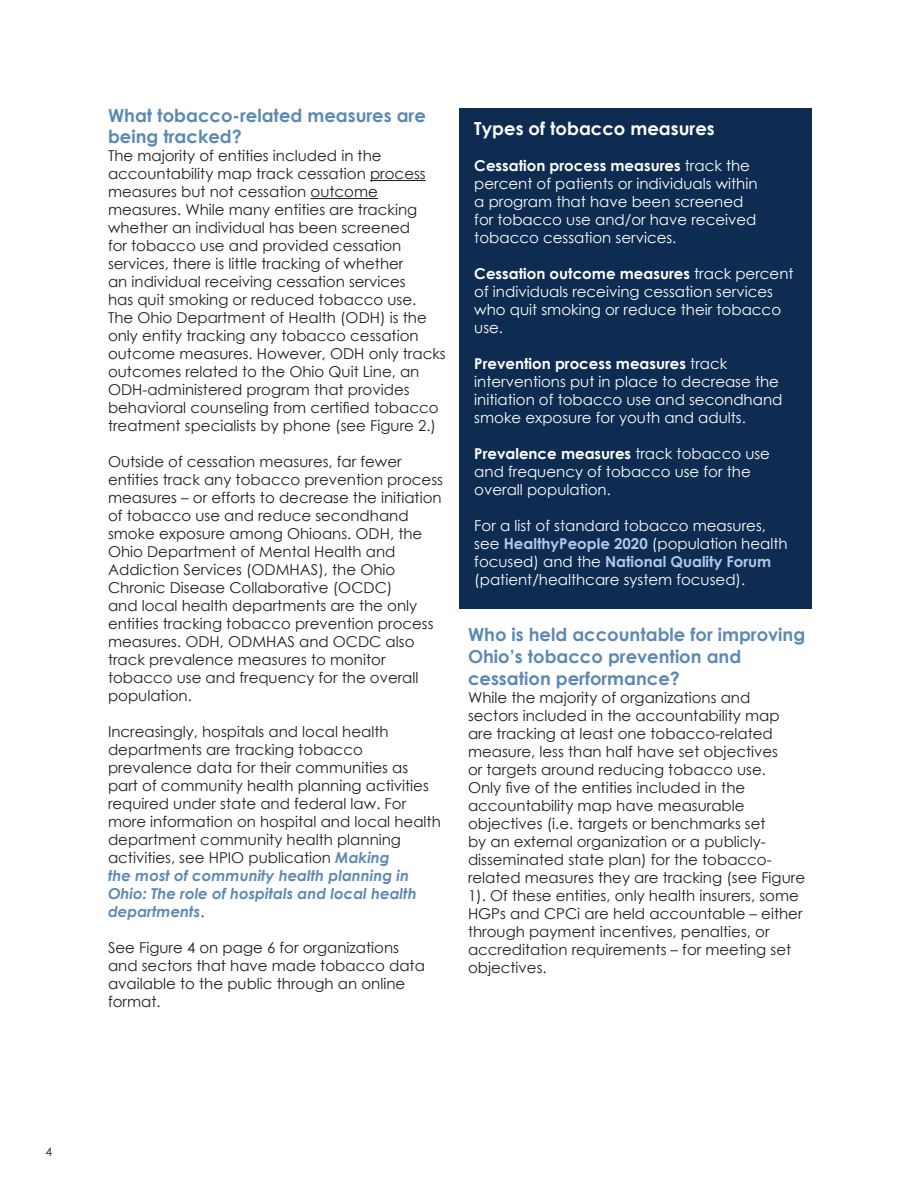
<style>
.page{position:relative;width:918px;height:1188px;background:#fff}
.page>*{position:absolute;margin:0;border:0;box-sizing:border-box;transform-origin:0 0}
.t1{font:700 18px/21.6px "Century Gothic";color:#5c89b4}
.t2{font:700 18px "Century Gothic";color:#fff}
.t3{font:15px/18px "Century Gothic";color:#231f20}
.t4{font:15px/18px "Century Gothic";color:#fff}
.t5{font:12px "Century Gothic";color:#231f20}
.s1{font-weight:700;font-style:italic;color:#5c89b4}
.s2{font-weight:700}
.s3{font-weight:700;color:#b3c8e6}
</style>
<div class="page">
<hr style="left:370px;top:180px;width:56px;height:1px;background:#231f20">
<hr style="left:311px;top:198px;width:67px;height:1px;background:#231f20">
<div style="left:459px;top:108px;width:353px;height:501px;background:#0e2b51"></div>
<p class="t5" style="left:46px;top:1144px;width:8px">4</p>
<p class="t1" style="left:108px;top:103px;width:319px">What tobacco-related measures are being tracked?</p>
<p class="t3" style="left:108px;top:146px;width:339px">The majority of entities included in the accountability map track cessation process measures but not cessation outcome measures. While many entities are tracking whether an individual has been screened<br>for tobacco use and provided cessation services, there is little tracking of whether<br>an individual receiving cessation services<br>has quit smoking or reduced tobacco use.<br>The Ohio Department of Health (ODH) is the only entity tracking any tobacco cessation outcome measures. However, ODH only tracks outcomes related to the Ohio Quit Line, an ODH-administered program that provides behavioral counseling from certified tobacco treatment specialists by phone (see Figure 2.)</p>
<p class="t3" style="left:108px;top:452px;width:336px">Outside of cessation measures, far fewer entities track any tobacco prevention process measures – or efforts to decrease the initiation of tobacco use and reduce secondhand smoke exposure among Ohioans. ODH, the Ohio Department of Mental Health and Addiction Services (ODMHAS), the Ohio Chronic Disease Collaborative (OCDC)<br>and local health departments are the only entities tracking tobacco prevention process measures. ODH, ODMHAS and OCDC also track prevalence measures to monitor tobacco use and frequency for the overall population.</p>
<p class="t3" style="left:108px;top:722px;width:334px">Increasingly, hospitals and local health departments are tracking tobacco prevalence data for their communities as part of community health planning activities required under state and federal law. For more information on hospital and local health department community health planning activities, see HPIO publication <span class="s1">Making<br>the most of community health planning in Ohio: The role of hospitals and local health departments</span>.</p>
<p class="t3" style="left:108px;top:938px;width:318px">See Figure 4 on page 6 for organizations and sectors that have made tobacco data available to the public through an online format.</p>
<p class="t2" style="left:474px;top:115px;width:242px">Types of tobacco measures</p>
<p class="t4" style="left:474px;top:156px;width:285px"><span class="s2">Cessation process measures</span> track the percent of patients or individuals within a program that have been screened for tobacco use and/or have received tobacco cessation services.</p>
<p class="t4" style="left:474px;top:264px;width:321px"><span class="s2">Cessation outcome measures</span> track percent of individuals receiving cessation services who quit smoking or reduce their tobacco use.</p>
<p class="t4" style="left:474px;top:354px;width:310px"><span class="s2">Prevention process measures</span> track interventions put in place to decrease the initiation of tobacco use and secondhand smoke exposure for youth and adults.</p>
<p class="t4" style="left:474px;top:444px;width:297px"><span class="s2">Prevalence measures</span> track tobacco use and frequency of tobacco use for the overall population.</p>
<p class="t4" style="left:474px;top:516px;width:315px">For a list of standard tobacco measures, see <span class="s3">HealthyPeople 2020</span> (population health focused) and the <span class="s3">National Quality Forum </span>(patient/healthcare system focused).</p>
<p class="t1" style="left:468px;top:623px;width:339px">Who is held accountable for improving<br>Ohio’s tobacco prevention and cessation performance?</p>
<p class="t3" style="left:468px;top:688px;width:339px">While the majority of organizations and<br>sectors included in the accountability map are tracking at least one tobacco-related measure, less than half have set objectives<br>or targets around reducing tobacco use.<br>Only five of the entities included in the accountability map have measurable objectives (i.e. targets or benchmarks set<br>by an external organization or a publicly&shy;disseminated state plan) for the tobacco&shy;related measures they are tracking (see Figure 1). Of these entities, only health insurers, some HGPs and CPCi are held accountable – either through payment incentives, penalties, or accreditation requirements – for meeting set objectives.</p>
</div>
